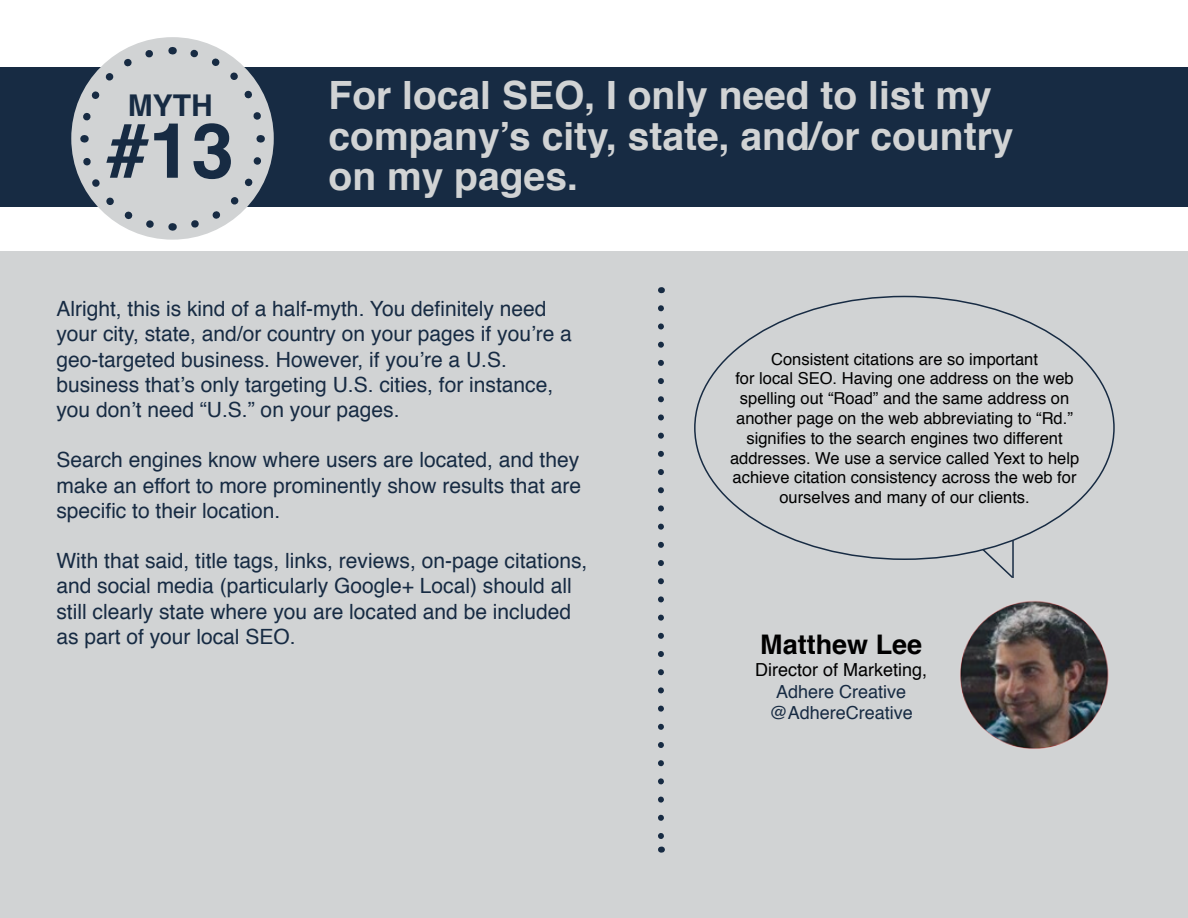
<style>
.page{position:relative;width:1188px;height:918px;background:#fff}
.page>*{position:absolute;margin:0;border:0;box-sizing:border-box;transform-origin:0 0}
.t1{font:700 76.5px "Helvetica";color:#172b43}
.t2{font:700 39px/40.5px "Helvetica";color:#d1d3d4}
.t3{font:700 30px "Helvetica";color:#172b43}
.t4{font:700 27px "Helvetica";color:#000}
.t5{font:21px/25.2px "Helvetica";color:#172b43}
.t6{font:18px/21.6px "Helvetica";color:#172b43;text-align:center}
.t7{font:18px "Helvetica";color:#000}
.t8{font:16.5px/19.8px "Helvetica";color:#000;text-align:center}
</style>
<div class="page">
<div style="left:0;top:251px;width:1188px;height:667px;background:#d1d3d4"></div>
<div style="left:0;top:67px;width:1188px;height:140px;background:#172b43"></div>
<div style="left:71px;top:37px;width:203px;height:203px;background:#d1d3d4;border-radius:50%"></div>
<svg style="left:191px;top:135px;width:77px;height:98px"></svg>
<svg style="left:172px;top:43px;width:94px;height:77px"></svg>
<svg style="left:76px;top:45px;width:77px;height:98px"></svg>
<svg style="left:78px;top:158px;width:95px;height:77px"></svg>
<svg style="left:658px;top:308px;width:6px;height:531px"></svg>
<svg style="left:981px;top:547px;width:31px;height:31px"></svg>
<hr style="left:1012px;top:541px;width:2px;height:37px;background:#172b43">
<img style="left:960px;top:601px;width:149px;height:148px">
<h3 class="t3" style="left:128px;top:81px;width:86px">MYTH</h3>
<h1 class="t1" style="left:106px;top:89px;width:129px">#13</h1>
<h2 class="t2" style="left:329px;top:76px;width:686px">For local SEO, I only need to list my company’s city, state, and/or country on my pages.</h2>
<p class="t5" style="left:56px;top:297px;width:517px">Alright, this is kind of a half-myth. You definitely need your city, state, and/or country on your pages if you’re a geo-targeted business. However, if you’re a U.S. business that’s only targeting U.S. cities, for instance, you don’t need “U.S.” on your pages.</p>
<p class="t5" style="left:56px;top:448px;width:526px;text-align:justify">Search engines know where users are located, and they make an effort to more prominently show results that are specific to their location.</p>
<p class="t5" style="left:56px;top:549px;width:533px">With that said, title tags, links, reviews, on-page citations, and social media (particularly Google+ Local) should all still clearly state where you are located and be included as part of your local SEO.</p>
<p class="t8" style="left:730px;top:349px;width:351px">Consistent citations are so important<br>for local SEO. Having one address on the web spelling out “Road” and the same address on another page on the web abbreviating to “Rd.” signifies to the search engines two different addresses. We use a service called Yext to help achieve citation consistency across the web for ourselves and many of our clients.</p>
<p class="t4" style="left:760px;top:623px;width:164px">Matthew Lee</p>
<p class="t7" style="left:755px;top:656px;width:174px">Director of Marketing,</p>
<p class="t6" style="left:770px;top:681px;width:145px">Adhere Creative @AdhereCreative</p>
</div>
